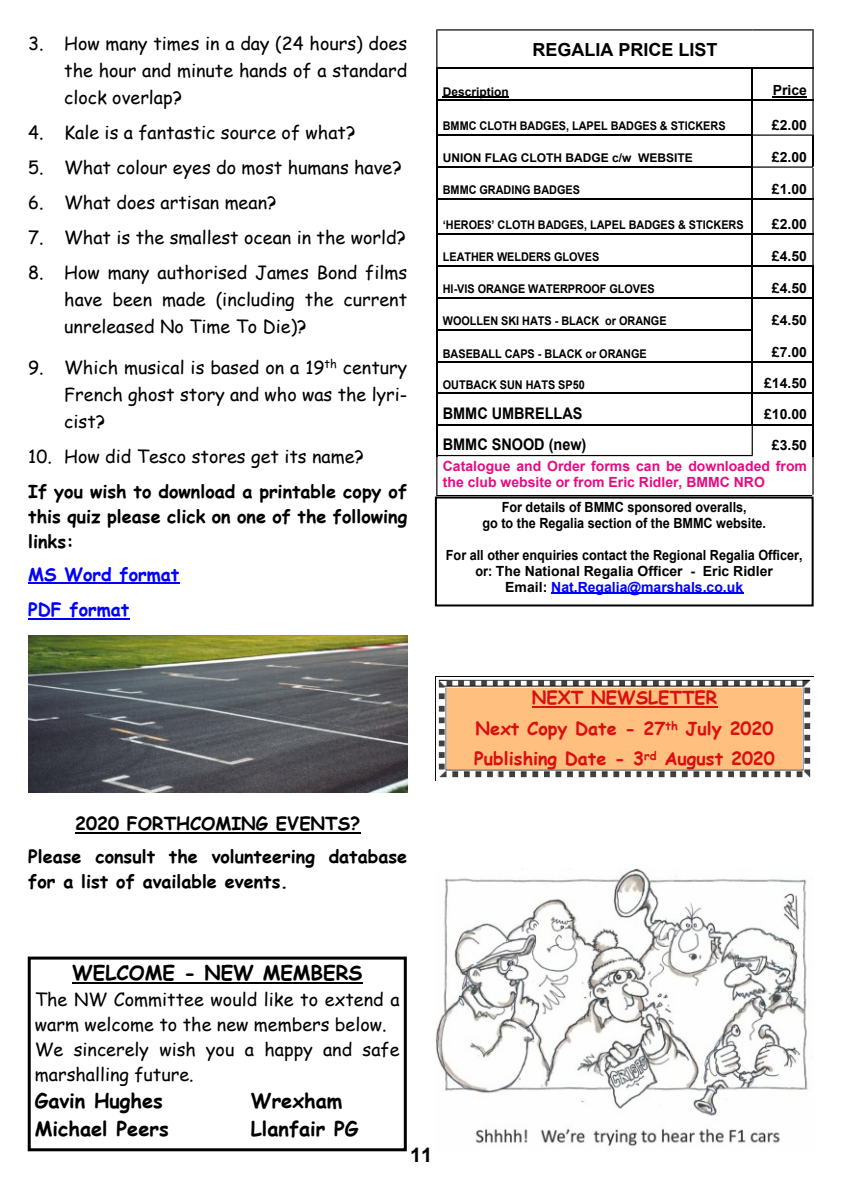
<style>
.page{position:relative;width:842px;height:1191px;background:#fff}
.page>*{position:absolute;margin:0;border:0;box-sizing:border-box;transform-origin:0 0}
.t1{font:700 20px "Comic Sans MS";color:#000}
.t2{font:700 20px "Arial";color:#000}
.t3{font:18px/27px "Comic Sans MS";color:#000;text-align:justify}
.t4{font:700 18px/25px "Comic Sans MS";color:#000;text-align:justify}
.t5{font:700 18px/30.4px "Comic Sans MS";color:#d91010;text-align:center}
.t6{font:700 18px/35px "Comic Sans MS";color:#00f}
.t7{font:700 18px "Arial";color:#000}
.t8{font:700 16px "Arial";color:#000;scale:.91 1}
.t9{font:700 14px/16px "Arial";color:#000;text-align:center;scale:.91 1}
.t10{font:700 14px/16px "Arial";color:#e60c80}
.t11{font:700 14px "Arial";color:#000}
.t12{font:700 12px "Arial";color:#000;scale:.91 1}
.t13{font:700 12px "Arial";color:#000}
.s1{color:#00f}
</style>
<div class="page">
<hr style="left:28px;top:582px;width:151px;height:2px;background:#00f">
<hr style="left:28px;top:618px;width:101px;height:1px;background:#00f">
<hr style="left:75px;top:832px;width:285px;height:1px;background:#000">
<img style="left:436px;top:676px;width:378px;height:102px">
<div style="left:435px;top:496px;width:379px;height:110px;border:2px solid #000"></div>
<hr style="left:551px;top:592px;width:90px;height:2px;background:#00f">
<hr style="left:641px;top:592px;width:102px;height:2px;background:#00f">
<hr style="left:443px;top:96px;width:66px;height:2px;background:#000">
<hr style="left:773px;top:96px;width:34px;height:1px;background:#000">
<hr style="left:436px;top:100px;width:317px;height:1px;background:#000">
<hr style="left:436px;top:134px;width:317px;height:2px;background:#000">
<hr style="left:436px;top:166px;width:317px;height:2px;background:#000">
<hr style="left:436px;top:198px;width:317px;height:2px;background:#000">
<hr style="left:752px;top:198px;width:62px;height:2px;background:#000">
<hr style="left:436px;top:233px;width:317px;height:1px;background:#000">
<hr style="left:752px;top:233px;width:62px;height:1px;background:#000">
<hr style="left:436px;top:265px;width:317px;height:1px;background:#000">
<hr style="left:752px;top:265px;width:62px;height:1px;background:#000">
<hr style="left:436px;top:297px;width:317px;height:1px;background:#000">
<hr style="left:752px;top:297px;width:62px;height:1px;background:#000">
<hr style="left:436px;top:329px;width:317px;height:1px;background:#000">
<hr style="left:436px;top:362px;width:317px;height:1px;background:#000">
<hr style="left:752px;top:362px;width:62px;height:1px;background:#000">
<hr style="left:436px;top:393px;width:317px;height:1px;background:#000">
<hr style="left:752px;top:393px;width:62px;height:1px;background:#000">
<hr style="left:752px;top:424px;width:62px;height:1px;background:#000">
<hr style="left:751px;top:495px;width:61px;height:1px;background:#000">
<hr style="left:436px;top:68px;width:1px;height:33px;background:#000">
<hr style="left:436px;top:100px;width:1px;height:36px;background:#000">
<hr style="left:436px;top:134px;width:1px;height:34px;background:#000">
<hr style="left:436px;top:166px;width:1px;height:34px;background:#000">
<hr style="left:436px;top:198px;width:1px;height:36px;background:#000">
<hr style="left:436px;top:233px;width:1px;height:33px;background:#000">
<hr style="left:436px;top:265px;width:1px;height:33px;background:#000">
<hr style="left:436px;top:297px;width:1px;height:33px;background:#000">
<hr style="left:436px;top:329px;width:1px;height:34px;background:#000">
<hr style="left:436px;top:362px;width:1px;height:32px;background:#000">
<hr style="left:436px;top:393px;width:1px;height:32px;background:#000">
<hr style="left:752px;top:68px;width:1px;height:33px;background:#000">
<hr style="left:752px;top:166px;width:1px;height:34px;background:#000">
<hr style="left:752px;top:198px;width:1px;height:36px;background:#000">
<hr style="left:752px;top:233px;width:1px;height:33px;background:#000">
<hr style="left:752px;top:265px;width:1px;height:33px;background:#000">
<hr style="left:752px;top:297px;width:1px;height:33px;background:#000">
<hr style="left:752px;top:329px;width:1px;height:34px;background:#000">
<hr style="left:752px;top:362px;width:1px;height:32px;background:#000">
<hr style="left:752px;top:393px;width:1px;height:32px;background:#000">
<svg style="left:436px;top:424px;width:317px;height:72px"></svg>
<svg style="left:436px;top:29px;width:378px;height:40px"></svg>
<hr style="left:812px;top:67px;width:2px;height:34px;background:#000">
<svg style="left:752px;top:99px;width:62px;height:69px"></svg>
<hr style="left:812px;top:168px;width:2px;height:32px;background:#000">
<hr style="left:812px;top:198px;width:2px;height:37px;background:#000">
<hr style="left:812px;top:233px;width:2px;height:33px;background:#000">
<hr style="left:812px;top:265px;width:2px;height:33px;background:#000">
<hr style="left:812px;top:297px;width:2px;height:34px;background:#000">
<hr style="left:812px;top:329px;width:2px;height:34px;background:#000">
<hr style="left:812px;top:362px;width:2px;height:32px;background:#000">
<hr style="left:812px;top:393px;width:2px;height:32px;background:#000">
<hr style="left:812px;top:424px;width:2px;height:32px;background:#000">
<hr style="left:812px;top:454px;width:2px;height:41px;background:#000">
<div style="left:28px;top:956px;width:379px;height:195px;border:3px solid #000"></div>
<hr style="left:72px;top:982px;width:290px;height:1px;background:#000">
<img style="left:28px;top:635px;width:379px;height:158px">
<img style="left:435px;top:869px;width:377px;height:278px">
<p class="t3" style="left:64px;top:32px;width:344px;text-indent:-36px">3. How many times in a day (24 hours) does the hour and minute hands of a standard clock overlap?</p>
<p class="t3" style="left:28px;top:121px;width:329px">4. Kale is a fantastic source of what?</p>
<p class="t3" style="left:28px;top:156px;width:375px">5. What colour eyes do most humans have?</p>
<p class="t3" style="left:28px;top:191px;width:250px">6. What does artisan mean?</p>
<p class="t3" style="left:28px;top:226px;width:379px">7. What is the smallest ocean in the world?</p>
<p class="t3" style="left:64px;top:261px;width:344px;text-indent:-36px">8. How many authorised James Bond films have been made (including the current unreleased No Time To Die)?</p>
<p class="t3" style="left:64px;top:355px;width:344px;text-indent:-36px">9. Which musical is based on a 19<sup>th</sup> century French ghost story and who was the lyri&shy;cist?</p>
<p class="t3" style="left:28px;top:445px;width:337px">10. How did Tesco stores get its name?</p>
<p class="t4" style="left:28px;top:480px;width:380px">If you wish to download a printable copy of this quiz please click on one of the following links:</p>
<p class="t6" style="left:28px;top:559px;width:153px">MS Word format<br>PDF format</p>
<p class="t4" style="left:28px;top:808px;width:380px;line-height:33px;text-align:center">2020 FORTHCOMING EVENTS?<br>Please consult the volunteering database</p>
<p class="t4" style="left:28px;top:870px;width:262px">for a list of available events.</p>
<p class="t7" style="left:532px;top:43px;width:187px">REGALIA PRICE LIST</p>
<p class="t13" style="left:443px;top:87px;width:68px">Description</p>
<p class="t11" style="left:773px;top:85px;width:36px">Price</p>
<p class="t12" style="left:443px;top:122px;width:312px">BMMC CLOTH BADGES, LAPEL BADGES &amp; STICKERS</p>
<p class="t11" style="left:772px;top:120px;width:37px">£2.00</p>
<p class="t13" style="left:443px;top:153px;width:252px">UNION FLAG CLOTH BADGE c/w WEBSITE</p>
<p class="t11" style="left:772px;top:151px;width:37px">£2.00</p>
<p class="t12" style="left:443px;top:186px;width:152px">BMMC GRADING BADGES</p>
<p class="t11" style="left:772px;top:184px;width:37px">£1.00</p>
<p class="t12" style="left:443px;top:220px;width:332px">‘HEROES’ CLOTH BADGES, LAPEL BADGES &amp; STICKERS</p>
<p class="t11" style="left:772px;top:219px;width:37px">£2.00</p>
<p class="t12" style="left:443px;top:252px;width:173px">LEATHER WELDERS GLOVES</p>
<p class="t11" style="left:772px;top:250px;width:37px">£4.50</p>
<p class="t12" style="left:443px;top:284px;width:234px">HI-VIS ORANGE WATERPROOF GLOVES</p>
<p class="t11" style="left:772px;top:282px;width:37px">£4.50</p>
<p class="t12" style="left:443px;top:317px;width:247px">WOOLLEN SKI HATS - BLACK or ORANGE</p>
<p class="t11" style="left:772px;top:315px;width:37px">£4.50</p>
<p class="t12" style="left:443px;top:349px;width:226px">BASEBALL CAPS - BLACK or ORANGE</p>
<p class="t11" style="left:772px;top:347px;width:37px">£7.00</p>
<p class="t12" style="left:443px;top:380px;width:157px">OUTBACK SUN HATS SP50</p>
<p class="t11" style="left:764px;top:378px;width:44px">£14.50</p>
<p class="t8" style="left:443px;top:407px;width:155px">BMMC UMBRELLAS</p>
<p class="t11" style="left:764px;top:409px;width:44px">£10.00</p>
<p class="t8" style="left:443px;top:438px;width:159px">BMMC SNOOD (new)</p>
<p class="t11" style="left:772px;top:440px;width:37px">£3.50</p>
<p class="t10" style="left:443px;top:459px;width:366px">Catalogue and Order forms can be downloaded from the club website or from Eric Ridler, BMMC NRO</p>
<p class="t9" style="left:482px;top:500px;width:313px">For details of BMMC sponsored overalls,<br>go to the Regalia section of the BMMC website.</p>
<p class="t9" style="left:446px;top:548px;width:393px">For all other enquiries contact the Regional Regalia Officer, or: The National Regalia Officer - Eric Ridler<br>Email: <span class="s1">Nat.Regalia@marshals.co.uk</span></p>
<p class="t5" style="left:474px;top:684px;width:302px">NEXT NEWSLETTER<br>Next Copy Date - 27<sup>th</sup> July 2020<br>Publishing Date - 3<sup>rd</sup> August 2020</p>
<p class="t1" style="left:72px;top:964px;width:292px">WELCOME - NEW MEMBERS</p>
<p class="t3" style="left:35px;top:988px;width:366px;line-height:25px;text-align:left">The NW Committee would like to extend a warm welcome to the new members below.<br>We sincerely wish you a happy and safe marshalling future.</p>
<p class="t1" style="left:35px;top:1092px;width:130px">Gavin Hughes</p>
<p class="t1" style="left:251px;top:1092px;width:93px">Wrexham</p>
<p class="t1" style="left:35px;top:1120px;width:136px">Michael Peers</p>
<p class="t1" style="left:251px;top:1120px;width:109px">Llanfair PG</p>
<p class="t2" style="left:410px;top:1147px;width:24px">11</p>
</div>
